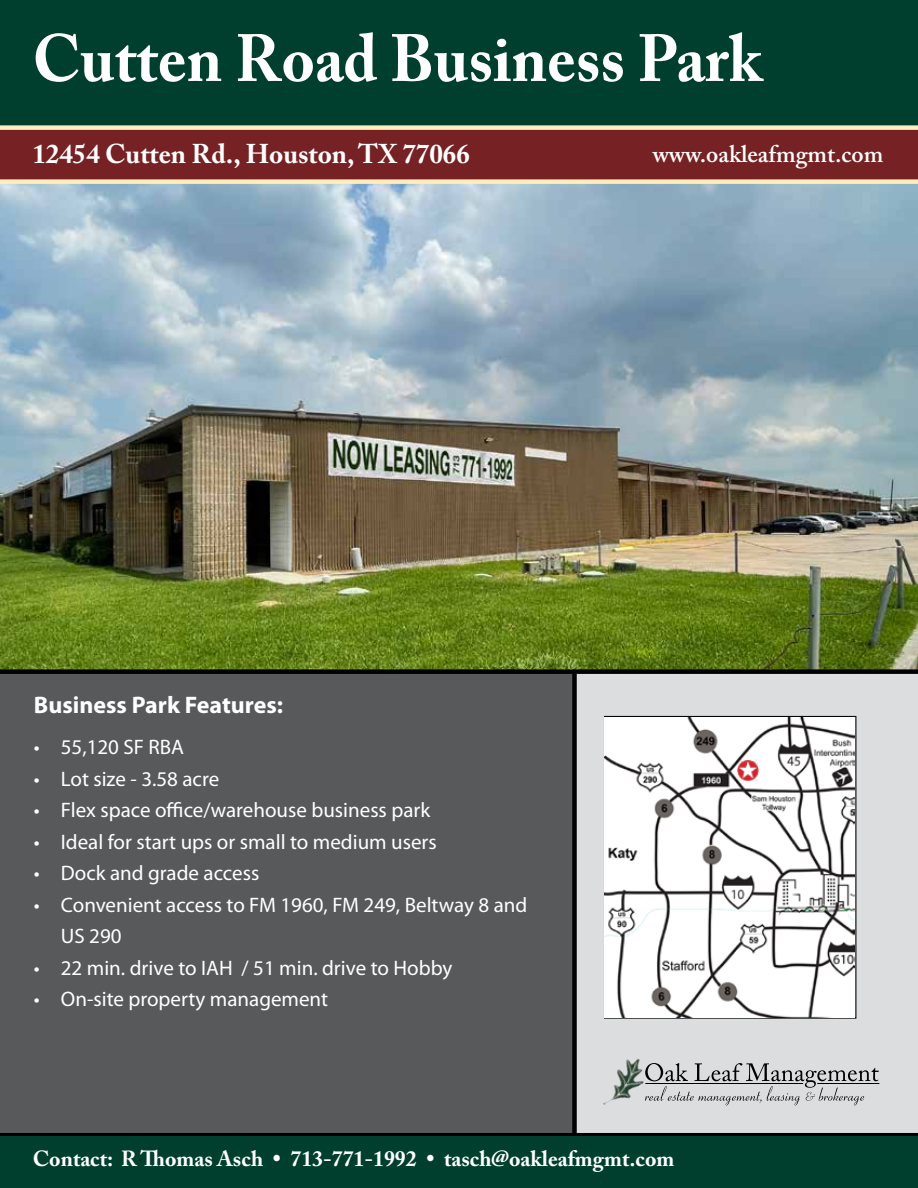
<style>
.page{position:relative;width:918px;height:1188px;background:#fff}
.page>*{position:absolute;margin:0;border:0;box-sizing:border-box;transform-origin:0 0}
.t1{font:700 66px "Adobe Caslon Pro";color:#fff;scale:.96 1}
.t2{font:700 27px "Adobe Caslon Pro";color:#fff}
.t3{font:700 24px "Myriad Pro";color:#fff}
.t4{font:600 24px "Adobe Caslon Pro";color:#fff}
.t5{font:700 21.75px "Adobe Caslon Pro";color:#fff}
.t6{font:21px/31.5px "Myriad Pro";color:#fff}
</style>
<div class="page">
<img style="left:0;top:184px;width:918px;height:485px">
<div style="left:0;top:0;width:918px;height:130px;background:#003f2d"></div>
<div style="left:0;top:128px;width:918px;height:55px;background:#762123"></div>
<div style="left:0;top:125px;width:918px;height:5px;background:#feb"></div>
<div style="left:0;top:179px;width:918px;height:5px;background:#feb"></div>
<div style="left:0;top:674px;width:574px;height:514px;background:#58595b"></div>
<div style="left:577px;top:674px;width:341px;height:514px;background:#dcddde"></div>
<img style="left:603px;top:1058px;width:41px;height:47px">
<svg style="left:645px;top:1063px;width:234px;height:42px"></svg>
<div style="left:0;top:669px;width:918px;height:5px;background:#000"></div>
<svg style="left:0;top:1133px;width:918px;height:4px;background:#000f0b"></svg>
<img style="left:605px;top:717px;width:250px;height:300px">
<div style="left:572px;top:674px;width:5px;height:459px;background:#000"></div>
<div style="left:0;top:1137px;width:918px;height:51px;background:#003f2d"></div>
<img style="left:737px;top:759px;width:21px;height:21px">
<h1 class="t1" style="left:32px;top:20px;width:761px">Cutten Road Business Park</h1>
<p class="t2" style="left:32px;top:138px;width:439px">12454 Cutten Rd., Houston, TX 77066</p>
<p class="t4" style="left:653px;top:139px;width:232px">www.oakleafmgmt.com</p>
<p class="t3" style="left:34px;top:692px;width:251px">Business Park Features:</p>
<p class="t6" style="left:34px;top:732px;width:152px">• 55,120 SF RBA</p>
<p class="t6" style="left:34px;top:763px;width:187px">• Lot size - 3.58 acre</p>
<p class="t6" style="left:34px;top:795px;width:398px">• Flex space office/warehouse business park</p>
<p class="t6" style="left:34px;top:826px;width:404px">• Ideal for start ups or small to medium users</p>
<p class="t6" style="left:34px;top:858px;width:227px">• Dock and grade access</p>
<p class="t6" style="left:61px;top:889px;width:468px;text-indent:-27px">• Convenient access to FM 1960, FM 249, Beltway 8 and<br>US 290</p>
<p class="t6" style="left:34px;top:952px;width:420px">• 22 min. drive to IAH / 51 min. drive to Hobby</p>
<p class="t6" style="left:34px;top:984px;width:296px">• On-site property management</p>
<p class="t5" style="left:33px;top:1145px;width:643px">Contact: R Thomas Asch • 713-771-1992 • tasch@oakleafmgmt.com</p>
</div>
